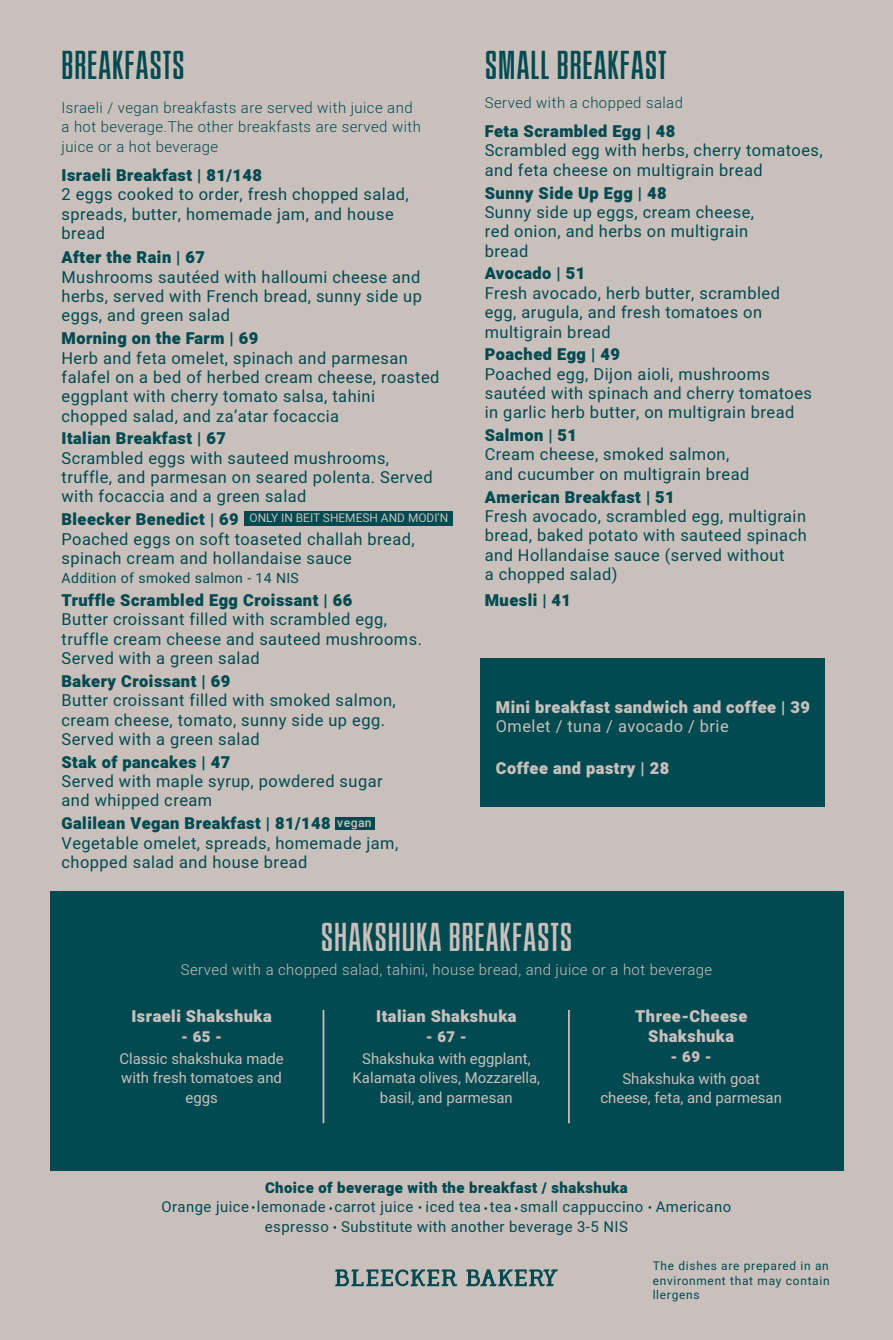
<style>
.page{position:relative;width:893px;height:1340px;background:#fff}
.page>*{position:absolute;margin:0;border:0;box-sizing:border-box;transform-origin:0 0}
.t1{font:44.62px "Bar Lev AAA";letter-spacing:.02em;color:#014a51}
.t2{font:44.62px "Bar Lev AAA";letter-spacing:.02em;color:#c9c0bb}
.t3{font:16.45px/19.4px "Heebo";letter-spacing:.03em;color:#014a51}
.t4{font:900 16.45px "Heebo";letter-spacing:.03em;color:#014a51}
.t5{font:900 16.45px/19.8px "Heebo";letter-spacing:.03em;color:#c9c0bb;text-align:center}
.t6{font:16.45px "Heebo";letter-spacing:.03em;color:#c9c0bb}
.t7{font:14.88px/19.4px "Heebo";color:#c9c0bb;text-align:center}
.t8{font:300 14.88px/19.4px "Heebo";letter-spacing:.03em;color:#014a51}
.t9{font:14.88px/19.4px "Heebo";letter-spacing:.03em;color:#014a51;text-align:center}
.t10{font:300 14.88px "Heebo";letter-spacing:.03em;color:#c9c0bb}
.t11{font:900 14.88px "Heebo";letter-spacing:.03em;color:#014a51}
.t12{font:900 14.88px "Heebo";color:#c9c0bb}
.t13{font:14px "Heebo";letter-spacing:.03em;color:#014a51}
.t14{font:500 12.25px "Heebo";letter-spacing:.03em;color:#c9c0bb}
.t15{font:11.9px/14.9px "Heebo";letter-spacing:.06em;color:#014a51;text-align:justify}
.t16{font:11.9px "Heebo";color:#c9c0bb}
</style>
<div class="page">
<div style="left:0;top:0;width:893px;height:1339px;background:#c9c0bb"></div>
<div style="left:50px;top:891px;width:793px;height:279px;background:#014a51"></div>
<div style="left:480px;top:658px;width:345px;height:148px;background:#014a51"></div>
<hr style="left:323px;top:1009px;width:1px;height:114px;background:#c9c0bb">
<hr style="left:568px;top:1009px;width:2px;height:114px;background:#c9c0bb">
<svg style="left:335px;top:1269px;width:122px;height:17px"></svg>
<svg style="left:466px;top:1269px;width:92px;height:17px"></svg>
<div style="left:335px;top:816px;width:39px;height:13px;background:#014a51"></div>
<div style="left:244px;top:511px;width:209px;height:14px;background:#014a51"></div>
<h1 class="t1" style="left:61px;top:40px;width:124px">BREAKFASTS</h1>
<p class="t8" style="left:61px;top:98px;width:361px">Israeli / vegan breakfasts are served with juice and a hot beverage.The other breakfasts are served with juice or a hot beverage</p>
<p class="t4" style="left:61px;top:163px;width:202px">Israeli Breakfast | 81/148</p>
<p class="t3" style="left:61px;top:184px;width:349px">2 eggs cooked to order, fresh chopped salad, spreads, butter, homemade jam, and house bread</p>
<p class="t4" style="left:61px;top:246px;width:145px">After the Rain | 67</p>
<p class="t3" style="left:61px;top:267px;width:362px;text-align:justify">Mushrooms sautéed with halloumi cheese and herbs, served with French bread, sunny side up eggs, and green salad</p>
<p class="t4" style="left:61px;top:327px;width:198px">Morning on the Farm | 69</p>
<p class="t3" style="left:61px;top:348px;width:379px">Herb and feta omelet, spinach and parmesan falafel on a bed of herbed cream cheese, roasted eggplant with cherry tomato salsa, tahini chopped salad, and za’atar focaccia</p>
<p class="t4" style="left:61px;top:427px;width:166px">Italian Breakfast | 67</p>
<p class="t3" style="left:61px;top:448px;width:373px">Scrambled eggs with sauteed mushrooms, truffle, and parmesan on seared polenta. Served with focaccia and a green salad</p>
<p class="t4" style="left:61px;top:508px;width:179px">Bleecker Benedict | 69</p>
<p class="t3" style="left:61px;top:529px;width:355px">Poached eggs on soft toaseted challah bread, spinach cream and hollandaise sauce</p>
<p class="t13" style="left:61px;top:568px;width:239px">Addition of smoked salmon - 14 NIS</p>
<p class="t4" style="left:61px;top:589px;width:292px">Truffle Scrambled Egg Croissant | 66</p>
<p class="t3" style="left:61px;top:610px;width:362px">Butter croissant filled with scrambled egg, truffle cream cheese and sauteed mushrooms.<br>Served with a green salad</p>
<p class="t4" style="left:61px;top:669px;width:170px">Bakery Croissant | 69</p>
<p class="t3" style="left:61px;top:690px;width:336px">Butter croissant filled with smoked salmon, cream cheese, tomato, sunny side up egg.<br>Served with a green salad</p>
<p class="t4" style="left:61px;top:750px;width:170px">Stak of pancakes | 47</p>
<p class="t3" style="left:61px;top:771px;width:323px">Served with maple syrup, powdered sugar and whipped cream</p>
<p class="t4" style="left:61px;top:812px;width:271px">Galilean Vegan Breakfast | 81/148</p>
<p class="t3" style="left:61px;top:833px;width:338px">Vegetable omelet, spreads, homemade jam, chopped salad and house bread</p>
<p class="t16" style="left:250px;top:509px;width:200px">ONLY IN BEIT SHEMESH AND MODI'N</p>
<p class="t14" style="left:337px;top:813px;width:36px">vegan</p>
<h1 class="t1" style="left:485px;top:40px;width:183px">SMALL BREAKFAST</h1>
<p class="t8" style="left:485px;top:93px;width:200px">Served with a chopped salad</p>
<p class="t4" style="left:485px;top:120px;width:192px">Feta Scrambled Egg | 48</p>
<p class="t3" style="left:485px;top:141px;width:339px">Scrambled egg with herbs, cherry tomatoes, and feta cheese on multigrain bread</p>
<p class="t4" style="left:485px;top:181px;width:183px">Sunny Side Up Egg | 48</p>
<p class="t3" style="left:485px;top:202px;width:271px">Sunny side up eggs, cream cheese, red onion, and herbs on multigrain bread</p>
<p class="t4" style="left:485px;top:262px;width:102px">Avocado | 51</p>
<p class="t3" style="left:485px;top:283px;width:297px">Fresh avocado, herb butter, scrambled egg, arugula, and fresh tomatoes on multigrain bread</p>
<p class="t4" style="left:485px;top:343px;width:137px">Poached Egg | 49</p>
<p class="t3" style="left:485px;top:364px;width:329px">Poached egg, Dijon aioli, mushrooms sautéed with spinach and cherry tomatoes in garlic herb butter, on multigrain bread</p>
<p class="t4" style="left:485px;top:424px;width:94px">Salmon | 51</p>
<p class="t3" style="left:485px;top:445px;width:266px">Cream cheese, smoked salmon, and cucumber on multigrain bread</p>
<p class="t4" style="left:485px;top:485px;width:192px">American Breakfast | 51</p>
<p class="t3" style="left:485px;top:506px;width:323px">Fresh avocado, scrambled egg, multigrain bread, baked potato with sauteed spinach and Hollandaise sauce (served without<br>a chopped salad)</p>
<p class="t4" style="left:485px;top:589px;width:88px">Muesli | 41</p>
<p class="t5" style="left:496px;top:697px;width:316px">Mini breakfast sandwich and coffee | 39</p>
<p class="t6" style="left:496px;top:715px;width:234px">Omelet / tuna / avocado / brie</p>
<p class="t5" style="left:496px;top:759px;width:175px">Coffee and pastry | 28</p>
<h1 class="t2" style="left:321px;top:912px;width:253px">SHAKSHUKA BREAKFASTS</h1>
<p class="t10" style="left:181px;top:959px;width:533px">Served with a chopped salad, tahini, house bread, and juice or a hot beverage</p>
<p class="t5" style="left:131px;top:1007px;width:142px">Israeli Shakshuka</p>
<p class="t12" style="left:181px;top:1026px;width:43px">- 65 -</p>
<p class="t7" style="left:120px;top:1048px;width:166px">Classic shakshuka made with fresh tomatoes and eggs</p>
<p class="t5" style="left:376px;top:1007px;width:142px">Italian Shakshuka</p>
<p class="t12" style="left:426px;top:1026px;width:43px">- 67 -</p>
<p class="t7" style="left:353px;top:1048px;width:189px">Shakshuka with eggplant,<br>Kalamata olives, Mozzarella, basil, and parmesan</p>
<p class="t5" style="left:635px;top:1007px;width:114px">Three-Cheese<br>Shakshuka</p>
<p class="t12" style="left:671px;top:1046px;width:43px">- 69 -</p>
<p class="t7" style="left:600px;top:1068px;width:183px">Shakshuka with goat cheese, feta, and parmesan</p>
<p class="t11" style="left:265px;top:1177px;width:364px">Choice of beverage with the breakfast / shakshuka</p>
<p class="t9" style="left:162px;top:1197px;width:571px">Orange juice lemonade carrot juice iced tea tea small cappuccino Americano espresso Substitute with another beverage 3-5 NIS</p>
<p class="t15" style="left:653px;top:1257px;width:178px">The dishes are prepared in an environment that may contain llergens</p>
</div>
